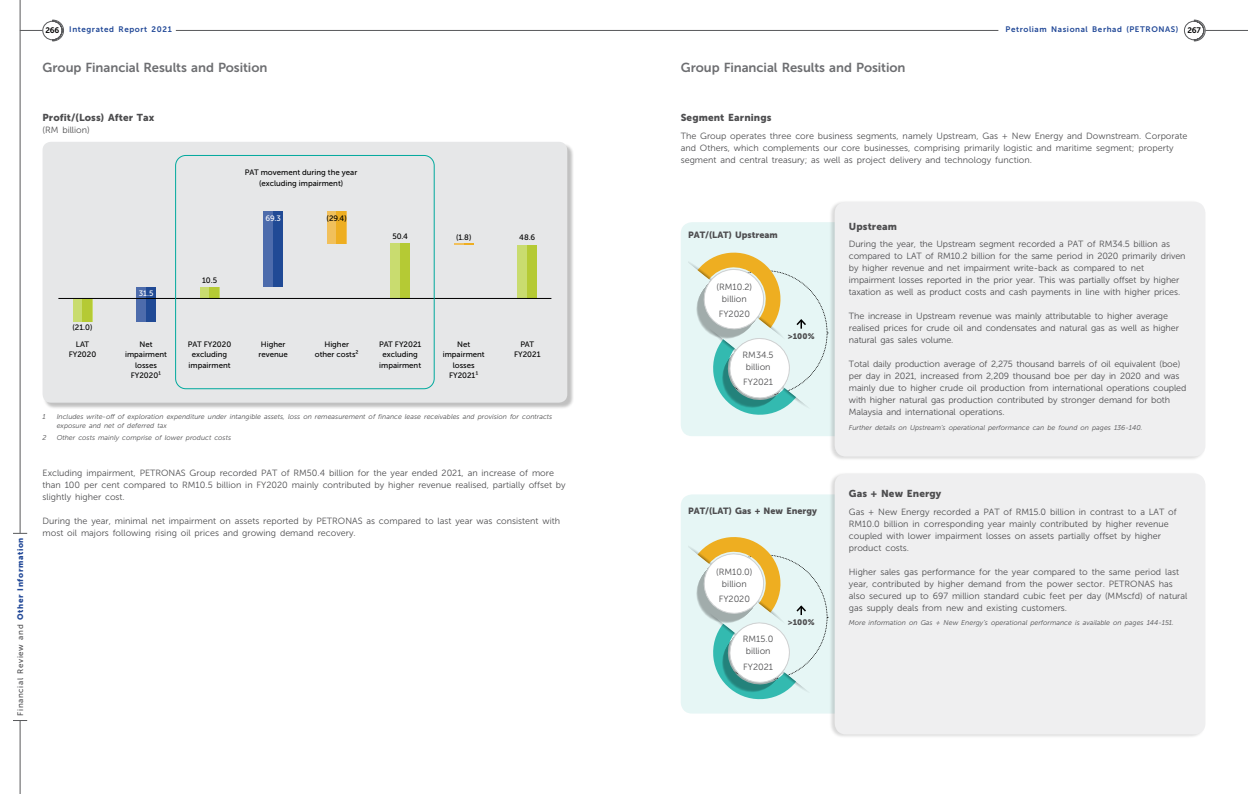
<style>
.page{position:relative;width:1248px;height:794px;background:#fff}
.page>*{position:absolute;margin:0;border:0;box-sizing:border-box;transform-origin:0 0}
.t1{font:13px "Museo Sans 700";letter-spacing:-.005em;color:#6d6e71}
.t2{font:10px "Museo Sans 900";letter-spacing:.01em;color:#4d4d4f}
.t3{font:9px/12px "Museo Sans 300";color:#4d4d4f}
.t4{font:9px "Museo Sans 900";color:#4d4d4f}
.t5{font:8px "Museo Sans 700";letter-spacing:.075em;color:#214897}
.t6{font:8px "Museo Sans 500";letter-spacing:.075em;color:#4d4d4f}
.t7{font:8px "Museo Sans 900";letter-spacing:.01em;color:#4d4d4f}
.t8{font:8px "Museo Sans 700";color:#000}
.t9{font:7.8px/10.1px "Museo Sans 500";color:#000;text-align:center}
.t10{font:7.8px "Museo Sans 500";color:#fff}
.t11{font:italic 7px/9px "Museo Sans 300";color:#4d4d4f}
.s1{font-family:"Museo Sans 900";color:#214897}
.s2{color:#000}
</style>
<div class="page">
<div style="left:680px;top:222px;width:312px;height:214px;background:#e6f6f5;border-radius:11px"></div>
<div style="left:680px;top:494px;width:312px;height:219px;background:#e6f6f5;border-radius:11px"></div>
<div style="left:828px;top:200px;width:377px;height:261px;background:#000;opacity:.15"></div>
<div style="left:834px;top:202px;width:371px;height:254px;background:#efeff0;border-radius:11px"></div>
<div style="left:828px;top:472px;width:377px;height:266px;background:#000;opacity:.15"></div>
<div style="left:834px;top:473px;width:371px;height:261px;background:#efeff0;border-radius:11px"></div>
<div style="left:43px;top:143px;width:531px;height:266px;background:#000;opacity:.25"></div>
<div style="left:43px;top:142px;width:524px;height:261px;background:#e6e7e8;border-radius:9px"></div>
<svg style="left:454px;top:243px;width:19px;height:2px"></svg>
<div style="left:327px;top:211px;width:19px;height:32px;background:#f1c05b"></div>
<div style="left:336px;top:211px;width:10px;height:32px;background:#eeae21"></div>
<div style="left:263px;top:211px;width:19px;height:76px;background:#4d6cac"></div>
<div style="left:273px;top:211px;width:9px;height:76px;background:#204a95"></div>
<div style="left:136px;top:287px;width:20px;height:35px;background:#4d6cac"></div>
<div style="left:146px;top:287px;width:10px;height:35px;background:#204a95"></div>
<div style="left:517px;top:245px;width:19px;height:53px;background:#c9dc6f"></div>
<div style="left:527px;top:245px;width:9px;height:53px;background:#b5ca34"></div>
<div style="left:390px;top:243px;width:19px;height:55px;background:#c9dc6f"></div>
<div style="left:400px;top:243px;width:9px;height:55px;background:#b5ca34"></div>
<div style="left:200px;top:287px;width:19px;height:11px;background:#c9dc6f"></div>
<div style="left:209px;top:287px;width:10px;height:11px;background:#b5ca34"></div>
<div style="left:73px;top:298px;width:19px;height:24px;background:#c9dc6f"></div>
<div style="left:82px;top:298px;width:10px;height:24px;background:#b5ca34"></div>
<hr style="left:58px;top:298px;width:493px;height:1px;background:#000">
<div style="left:175px;top:155px;width:259px;height:234px;border:1px solid #00a99d;border-radius:10px"></div>
<svg style="left:688px;top:252px;width:140px;height:163px"></svg>
<svg style="left:688px;top:537px;width:140px;height:163px"></svg>
<svg style="left:13px;top:533px;width:14px;height:1px"></svg>
<svg style="left:13px;top:720px;width:14px;height:1px"></svg>
<hr style="left:20px;top:0;width:1px;height:533px;background:#58595b">
<hr style="left:20px;top:720px;width:1px;height:74px;background:#58595b">
<hr style="left:1205px;top:30px;width:42px;height:1px;background:#58595b">
<hr style="left:624px;top:30px;width:374px;height:1px;background:#58595b">
<svg style="left:1184px;top:20px;width:21px;height:21px"></svg>
<hr style="left:176px;top:30px;width:448px;height:1px;background:#58595b">
<svg style="left:20px;top:20px;width:44px;height:21px"></svg>
<p class="t6" style="left:16px;top:716px;width:180px;rotate:-90deg">Financial Review and <span class="s1">Other Information</span></p>
<p class="t8" style="left:46px;top:26px;width:15px">266</p>
<p class="t5" style="left:69px;top:25px;width:104px">Integrated Report 2021</p>
<p class="t5" style="left:1005px;top:25px;width:197px">Petroliam Nasional Berhad (PETRONAS) <span class="s2">267</span></p>
<h1 class="t1" style="left:43px;top:60px;width:226px">Group Financial Results and Position</h1>
<h1 class="t1" style="left:680px;top:60px;width:226px">Group Financial Results and Position</h1>
<p class="t2" style="left:43px;top:112px;width:113px">Profit/(Loss) After Tax</p>
<p class="t3" style="left:43px;top:124px;width:49px">(RM billion)</p>
<p class="t9" style="left:73px;top:322px;width:21px">(21.0)</p>
<p class="t10" style="left:139px;top:288px;width:16px">31.5</p>
<p class="t9" style="left:202px;top:276px;width:17px">10.5</p>
<p class="t9" style="left:245px;top:168px;width:114px">PAT movement during the year (excluding impairment)</p>
<p class="t10" style="left:265px;top:214px;width:17px">69.3</p>
<p class="t9" style="left:326px;top:213px;width:22px">(29.4)</p>
<p class="t9" style="left:392px;top:231px;width:17px">50.4</p>
<p class="t9" style="left:456px;top:232px;width:17px">(1.8)</p>
<p class="t9" style="left:519px;top:232px;width:17px">48.6</p>
<p class="t9" style="left:69px;top:340px;width:29px">LAT<br>FY2020</p>
<p class="t9" style="left:125px;top:340px;width:43px">Net impairment losses<br>FY2020¹</p>
<p class="t9" style="left:188px;top:340px;width:45px">PAT FY2020 excluding impairment</p>
<p class="t9" style="left:258px;top:340px;width:31px">Higher revenue</p>
<p class="t9" style="left:315px;top:340px;width:45px">Higher other costs²</p>
<p class="t9" style="left:379px;top:340px;width:44px">PAT FY2021 excluding impairment</p>
<p class="t9" style="left:443px;top:340px;width:43px">Net impairment losses<br>FY2021¹</p>
<p class="t9" style="left:514px;top:340px;width:28px">PAT<br>FY2021</p>
<p class="t11" style="left:43px;top:412px;width:5px">1</p>
<p class="t11" style="left:57px;top:412px;width:497px">Includes write-off of exploration expenditure under intangible assets, loss on remeasurement of finance lease receivables and provision for contracts exposure and net of deferred tax</p>
<p class="t11" style="left:43px;top:433px;width:5px">2</p>
<p class="t11" style="left:57px;top:433px;width:176px">Other costs mainly comprise of lower product costs</p>
<p class="t3" style="left:43px;top:467px;width:524px">Excluding impairment, PETRONAS Group recorded PAT of RM50.4 billion for the year ended 2021, an increase of more than 100 per cent compared to RM10.5 billion in FY2020 mainly contributed by higher revenue realised, partially offset by slightly higher cost.</p>
<p class="t3" style="left:43px;top:515px;width:519px">During the year, minimal net impairment on assets reported by PETRONAS as compared to last year was consistent with most oil majors following rising oil prices and growing demand recovery.</p>
<p class="t2" style="left:680px;top:112px;width:92px">Segment Earnings</p>
<p class="t3" style="left:680px;top:130px;width:508px">The Group operates three core business segments, namely Upstream, Gas + New Energy and Downstream. Corporate and Others, which complements our core businesses, comprising primarily logistic and maritime segment; property segment and central treasury; as well as project delivery and technology function.</p>
<p class="t4" style="left:688px;top:230px;width:91px">PAT/(LAT) Upstream</p>
<p class="t3" style="left:716px;top:281px;width:37px;text-align:center">(RM10.2) billion</p>
<p class="t3" style="left:718px;top:308px;width:33px">FY2020</p>
<p class="t3" style="left:742px;top:349px;width:33px;text-align:center">RM34.5 billion</p>
<p class="t3" style="left:743px;top:376px;width:31px">FY2021</p>
<p class="t7" style="left:788px;top:331px;width:28px">&gt;100%</p>
<p class="t2" style="left:848px;top:220px;width:50px">Upstream</p>
<p class="t3" style="left:848px;top:238px;width:338px">During the year, the Upstream segment recorded a PAT of RM34.5 billion as compared to LAT of RM10.2 billion for the same period in 2020 primarily driven by higher revenue and net impairment write-back as compared to net impairment losses reported in the prior year. This was partially offset by higher taxation as well as product costs and cash payments in line with higher prices.</p>
<p class="t3" style="left:848px;top:310px;width:331px">The increase in Upstream revenue was mainly attributable to higher average realised prices for crude oil and condensates and natural gas as well as higher natural gas sales volume.</p>
<p class="t3" style="left:848px;top:358px;width:339px">Total daily production average of 2,275 thousand barrels of oil equivalent (boe) per day in 2021, increased from 2,209 thousand boe per day in 2020 and was mainly due to higher crude oil production from international operations coupled with higher natural gas production contributed by stronger demand for both Malaysia and international operations.</p>
<p class="t11" style="left:848px;top:423px;width:295px">Further details on Upstream’s operational performance can be found on pages 136-140.</p>
<p class="t2" style="left:848px;top:488px;width:94px">Gas + New Energy</p>
<p class="t3" style="left:848px;top:505px;width:329px">Gas + New Energy recorded a PAT of RM15.0 billion in contrast to a LAT of RM10.0 billion in corresponding year mainly contributed by higher revenue coupled with lower impairment losses on assets partially offset by higher product costs.</p>
<p class="t3" style="left:848px;top:565px;width:340px">Higher sales gas performance for the year compared to the same period last year, contributed by higher demand from the power sector. PETRONAS has also secured up to 697 million standard cubic feet per day (MMscfd) of natural gas supply deals from new and existing customers.</p>
<p class="t4" style="left:688px;top:506px;width:130px">PAT/(LAT) Gas + New Energy</p>
<p class="t3" style="left:716px;top:565px;width:38px;text-align:center">(RM10.0) billion</p>
<p class="t3" style="left:718px;top:592px;width:33px">FY2020</p>
<p class="t3" style="left:743px;top:633px;width:32px;text-align:center">RM15.0 billion</p>
<p class="t3" style="left:743px;top:660px;width:31px">FY2021</p>
<p class="t7" style="left:788px;top:618px;width:28px">&gt;100%</p>
<p class="t11" style="left:848px;top:618px;width:326px">More information on Gas + New Energy’s operational performance is available on pages 144-151.</p>
</div>
